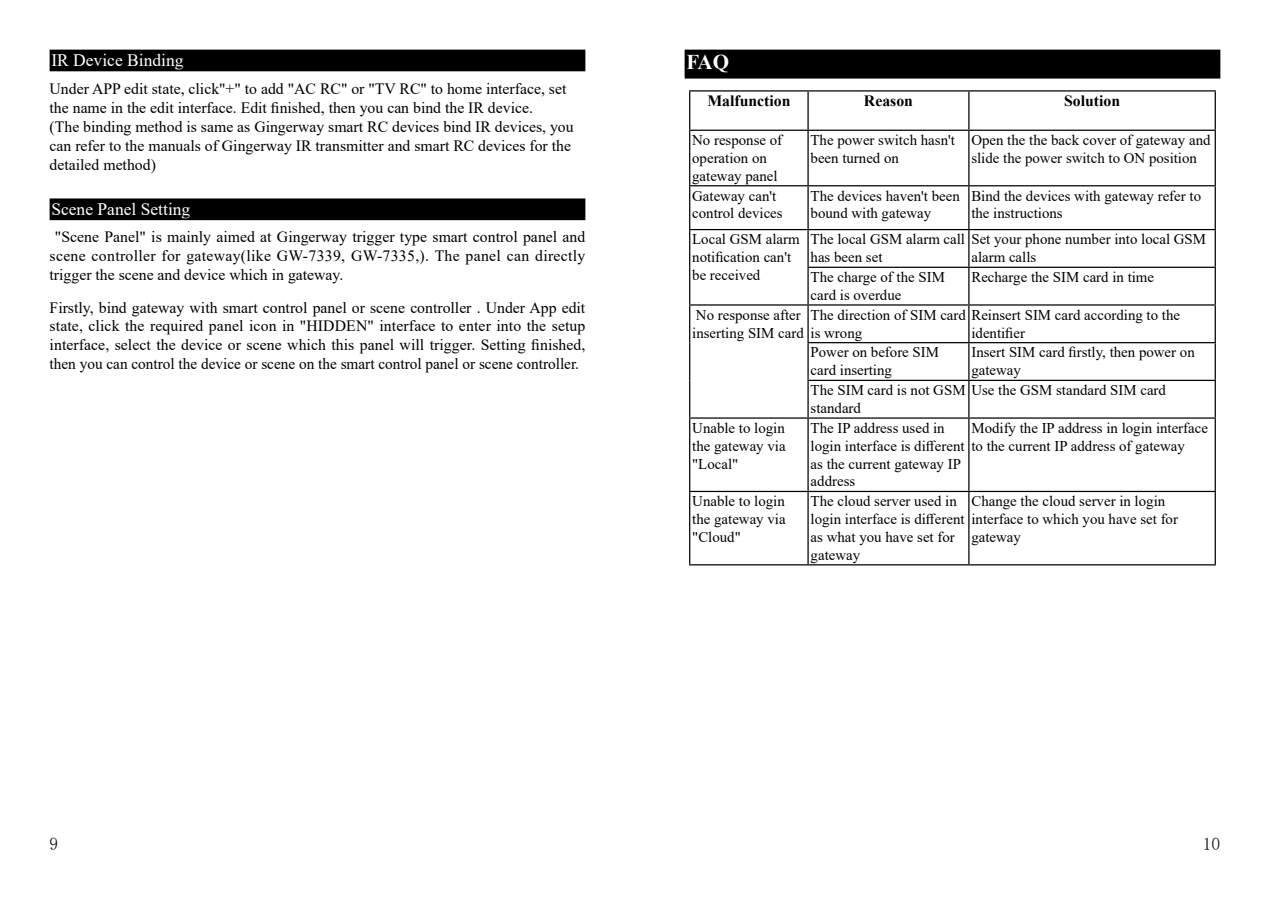
<style>
.page{position:relative;width:1270px;height:903px;background:#fff}
.page>*{position:absolute;margin:0;border:0;box-sizing:border-box;transform-origin:0 0}
.t1{font:700 21px "Times New Roman";color:#fff}
.t2{font:17.5px "Times New Roman";color:#fff}
.t3{font:17.5px "Sim Sun";color:#000}
.t4{font:15.75px/18.9px "Times New Roman";color:#000;text-align:justify}
.t5{font:700 15.75px "Times New Roman";color:#000}
.t6{font:14.88px/17.8px "Times New Roman";color:#000}
</style>
<div class="page">
<div style="left:50px;top:50px;width:534px;height:20px;background:#000"></div>
<div style="left:50px;top:50px;width:535px;height:21px;border:2px solid #000"></div>
<div style="left:50px;top:199px;width:534px;height:20px;background:#000"></div>
<div style="left:50px;top:198px;width:535px;height:22px;border:2px solid #000"></div>
<div style="left:685px;top:50px;width:534px;height:28px;background:#000"></div>
<div style="left:685px;top:50px;width:535px;height:29px;border:2px solid #000"></div>
<hr style="left:689px;top:90px;width:119px;height:2px;background:#000">
<hr style="left:689px;top:92px;width:1px;height:38px;background:#000">
<hr style="left:808px;top:90px;width:161px;height:2px;background:#000">
<hr style="left:807px;top:92px;width:2px;height:38px;background:#000">
<hr style="left:969px;top:90px;width:247px;height:2px;background:#000">
<hr style="left:968px;top:92px;width:1px;height:38px;background:#000">
<hr style="left:1215px;top:92px;width:1px;height:38px;background:#000">
<hr style="left:689px;top:130px;width:119px;height:1px;background:#000">
<hr style="left:689px;top:131px;width:1px;height:54px;background:#000">
<hr style="left:808px;top:130px;width:161px;height:1px;background:#000">
<hr style="left:807px;top:131px;width:2px;height:54px;background:#000">
<hr style="left:969px;top:130px;width:247px;height:1px;background:#000">
<hr style="left:968px;top:131px;width:1px;height:54px;background:#000">
<hr style="left:1215px;top:131px;width:1px;height:54px;background:#000">
<hr style="left:689px;top:185px;width:119px;height:1px;background:#000">
<hr style="left:689px;top:186px;width:1px;height:43px;background:#000">
<hr style="left:808px;top:185px;width:161px;height:1px;background:#000">
<hr style="left:807px;top:186px;width:2px;height:43px;background:#000">
<hr style="left:969px;top:185px;width:247px;height:1px;background:#000">
<hr style="left:968px;top:186px;width:1px;height:43px;background:#000">
<hr style="left:1215px;top:186px;width:1px;height:43px;background:#000">
<hr style="left:689px;top:229px;width:119px;height:1px;background:#000">
<hr style="left:689px;top:230px;width:1px;height:37px;background:#000">
<hr style="left:808px;top:229px;width:161px;height:1px;background:#000">
<hr style="left:807px;top:230px;width:2px;height:37px;background:#000">
<hr style="left:969px;top:229px;width:247px;height:1px;background:#000">
<hr style="left:968px;top:230px;width:1px;height:37px;background:#000">
<hr style="left:1215px;top:230px;width:1px;height:37px;background:#000">
<hr style="left:689px;top:267px;width:1px;height:37px;background:#000">
<hr style="left:807px;top:267px;width:162px;height:1px;background:#000">
<hr style="left:807px;top:268px;width:2px;height:36px;background:#000">
<hr style="left:969px;top:267px;width:247px;height:1px;background:#000">
<hr style="left:968px;top:268px;width:1px;height:36px;background:#000">
<hr style="left:1215px;top:268px;width:1px;height:36px;background:#000">
<hr style="left:689px;top:304px;width:119px;height:2px;background:#000">
<hr style="left:689px;top:306px;width:1px;height:37px;background:#000">
<hr style="left:808px;top:304px;width:161px;height:2px;background:#000">
<hr style="left:807px;top:306px;width:2px;height:36px;background:#000">
<hr style="left:969px;top:304px;width:247px;height:2px;background:#000">
<hr style="left:968px;top:306px;width:1px;height:36px;background:#000">
<hr style="left:1215px;top:306px;width:1px;height:36px;background:#000">
<hr style="left:689px;top:343px;width:1px;height:37px;background:#000">
<hr style="left:807px;top:342px;width:162px;height:1px;background:#000">
<hr style="left:807px;top:343px;width:2px;height:37px;background:#000">
<hr style="left:969px;top:342px;width:247px;height:1px;background:#000">
<hr style="left:968px;top:343px;width:1px;height:37px;background:#000">
<hr style="left:1215px;top:343px;width:1px;height:37px;background:#000">
<hr style="left:689px;top:380px;width:1px;height:37px;background:#000">
<hr style="left:807px;top:380px;width:162px;height:1px;background:#000">
<hr style="left:807px;top:381px;width:2px;height:36px;background:#000">
<hr style="left:969px;top:380px;width:247px;height:1px;background:#000">
<hr style="left:968px;top:381px;width:1px;height:36px;background:#000">
<hr style="left:1215px;top:381px;width:1px;height:36px;background:#000">
<hr style="left:689px;top:417px;width:119px;height:2px;background:#000">
<hr style="left:689px;top:419px;width:1px;height:72px;background:#000">
<hr style="left:808px;top:417px;width:161px;height:2px;background:#000">
<hr style="left:807px;top:419px;width:2px;height:72px;background:#000">
<hr style="left:969px;top:417px;width:247px;height:2px;background:#000">
<hr style="left:968px;top:419px;width:1px;height:72px;background:#000">
<hr style="left:1215px;top:419px;width:1px;height:72px;background:#000">
<hr style="left:689px;top:491px;width:119px;height:1px;background:#000">
<hr style="left:689px;top:492px;width:1px;height:72px;background:#000">
<hr style="left:808px;top:491px;width:161px;height:1px;background:#000">
<hr style="left:807px;top:492px;width:2px;height:72px;background:#000">
<hr style="left:969px;top:491px;width:247px;height:1px;background:#000">
<hr style="left:968px;top:492px;width:1px;height:72px;background:#000">
<hr style="left:1215px;top:492px;width:1px;height:72px;background:#000">
<hr style="left:689px;top:564px;width:119px;height:1px;background:#000">
<hr style="left:808px;top:564px;width:161px;height:1px;background:#000">
<hr style="left:969px;top:564px;width:247px;height:1px;background:#000">
<p class="t2" style="left:51px;top:48px;width:134px">IR Device Binding</p>
<p class="t4" style="left:50px;top:79px;width:526px;text-align:left">Under APP edit state, click"+" to add "AC RC" or "TV RC" to home interface, set the name in the edit interface. Edit finished, then you can bind the IR device.<br>(The binding method is same as Gingerway smart RC devices bind IR devices, you can refer to the manuals of Gingerway IR transmitter and smart RC devices for the detailed method)</p>
<p class="t2" style="left:51px;top:197px;width:141px">Scene Panel Setting</p>
<p class="t4" style="left:50px;top:227px;width:537px;text-indent:5px">"Scene Panel" is mainly aimed at Gingerway trigger type smart control panel and scene controller for gateway(like GW-7339, GW-7335,). The panel can directly trigger the scene and device which in gateway.</p>
<p class="t4" style="left:50px;top:297px;width:537px">Firstly, bind gateway with smart control panel or scene controller . Under App edit state, click the required panel icon in "HIDDEN" interface to enter into the setup interface, select the device or scene which this panel will trigger. Setting finished, then you can control the device or scene on the smart control panel or scene controller.</p>
<h1 class="t1" style="left:686px;top:47px;width:44px">FAQ</h1>
<p class="t5" style="left:707px;top:90px;width:85px">Malfunction</p>
<p class="t5" style="left:864px;top:90px;width:50px">Reason</p>
<p class="t5" style="left:1064px;top:90px;width:58px">Solution</p>
<p class="t6" style="left:692px;top:131px;width:92px">No response of operation on gateway panel</p>
<p class="t6" style="left:811px;top:131px;width:146px">The power switch hasn't been turned on</p>
<p class="t6" style="left:971px;top:131px;width:241px">Open the the back cover of gateway and slide the power switch to ON position</p>
<p class="t6" style="left:692px;top:186px;width:92px">Gateway can't control devices</p>
<p class="t6" style="left:811px;top:186px;width:151px">The devices haven't been bound with gateway</p>
<p class="t6" style="left:971px;top:186px;width:231px">Bind the devices with gateway refer to the instructions</p>
<p class="t6" style="left:692px;top:230px;width:109px">Local GSM alarm notification can't be received</p>
<p class="t6" style="left:811px;top:230px;width:397px">The local GSM alarm call Set your phone number into local GSM has been set</p>
<p class="t6" style="left:971px;top:248px;width:66px">alarm calls</p>
<p class="t6" style="left:811px;top:268px;width:136px">The charge of the SIM card is overdue</p>
<p class="t6" style="left:971px;top:268px;width:184px">Recharge the SIM card in time</p>
<p class="t6" style="left:692px;top:305px;width:113px">No response after inserting SIM card</p>
<p class="t6" style="left:811px;top:305px;width:371px">The direction of SIM card Reinsert SIM card according to the is wrong</p>
<p class="t6" style="left:971px;top:323px;width:55px">identifier</p>
<p class="t6" style="left:811px;top:343px;width:130px">Power on before SIM card inserting</p>
<p class="t6" style="left:971px;top:343px;width:225px">Insert SIM card firstly, then power on gateway</p>
<p class="t6" style="left:811px;top:381px;width:357px">The SIM card is not GSM Use the GSM standard SIM card standard</p>
<p class="t6" style="left:692px;top:418px;width:95px;text-align:justify">Unable to login the gateway via "Local"</p>
<p class="t6" style="left:811px;top:418px;width:155px">The IP address used in login interface is different as the current gateway IP address</p>
<p class="t6" style="left:971px;top:418px;width:238px">Modify the IP address in login interface to the current IP address of gateway</p>
<p class="t6" style="left:692px;top:492px;width:95px;text-align:justify">Unable to login the gateway via "Cloud"</p>
<p class="t6" style="left:811px;top:492px;width:155px">The cloud server used in login interface is different as what you have set for gateway</p>
<p class="t6" style="left:971px;top:492px;width:208px">Change the cloud server in login interface to which you have set for gateway</p>
<p class="t3" style="left:50px;top:835px;width:10px">9</p>
<p class="t3" style="left:1203px;top:835px;width:19px">10</p>
</div>
